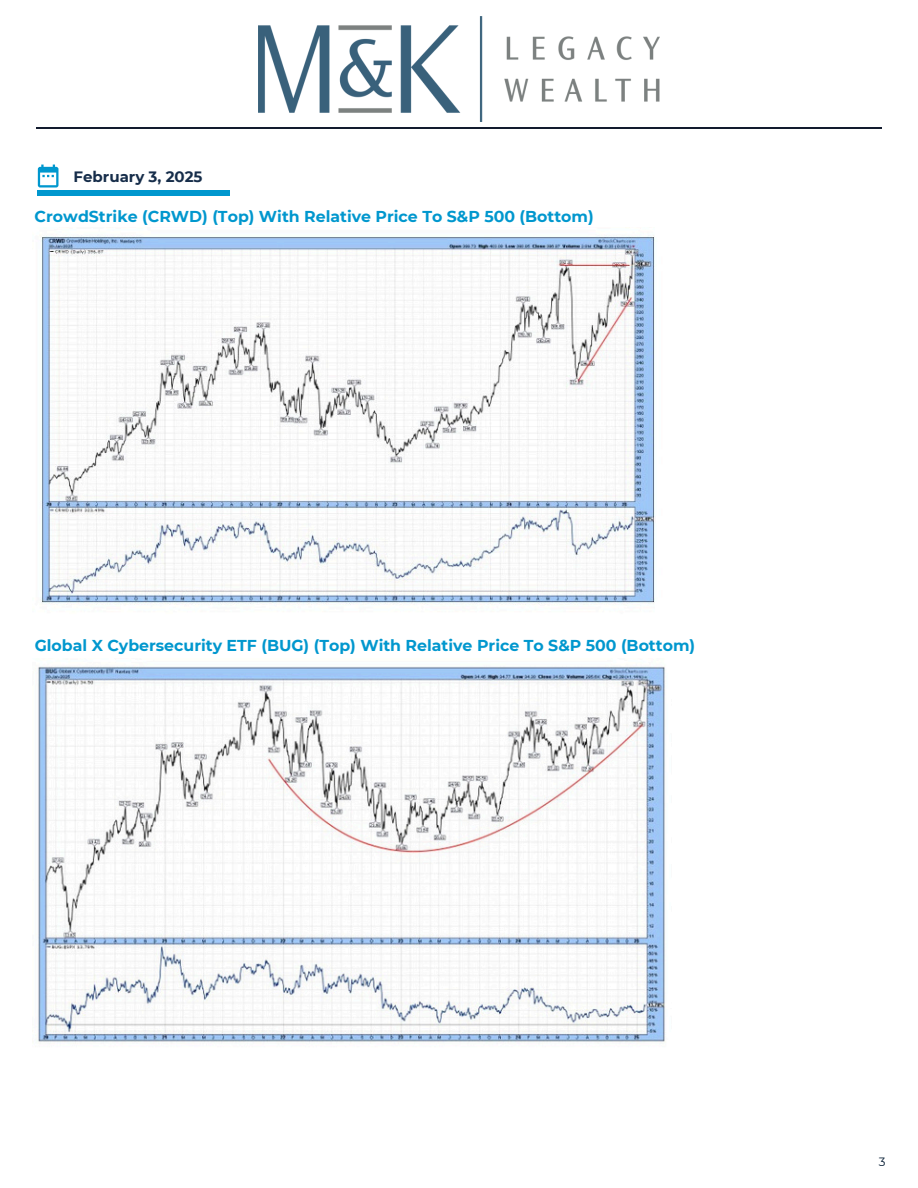
<style>
.page{position:relative;width:918px;height:1188px;background:#fff}
.page>*{position:absolute;margin:0;border:0;box-sizing:border-box;transform-origin:0 0}
.t1{font:700 15.75px "Montserrat";color:#0097ce}
.t2{font:700 15px "Montserrat";color:#162d4a}
.t3{font:12px "Montserrat";color:#00182f}
</style>
<div class="page">
<svg style="left:38px;top:165px;width:21px;height:23px"></svg>
<hr style="left:38px;top:191px;width:192px;height:4px;background:#0097ce">
<hr style="left:36px;top:127px;width:846px;height:2px;background:#121b2e">
<img style="left:40px;top:235px;width:615px;height:370px">
<img style="left:37px;top:666px;width:629px;height:376px">
<img style="left:259px;top:17px;width:400px;height:105px">
<p class="t2" style="left:74px;top:167px;width:130px">February 3, 2025</p>
<h1 class="t1" style="left:35px;top:207px;width:561px">CrowdStrike (CRWD) (Top) With Relative Price To S&amp;P 500 (Bottom)</h1>
<h1 class="t1" style="left:35px;top:635px;width:662px">Global X Cybersecurity ETF (BUG) (Top) With Relative Price To S&amp;P 500 (Bottom)</h1>
<p class="t3" style="left:879px;top:1155px;width:8px">3</p>
</div>
